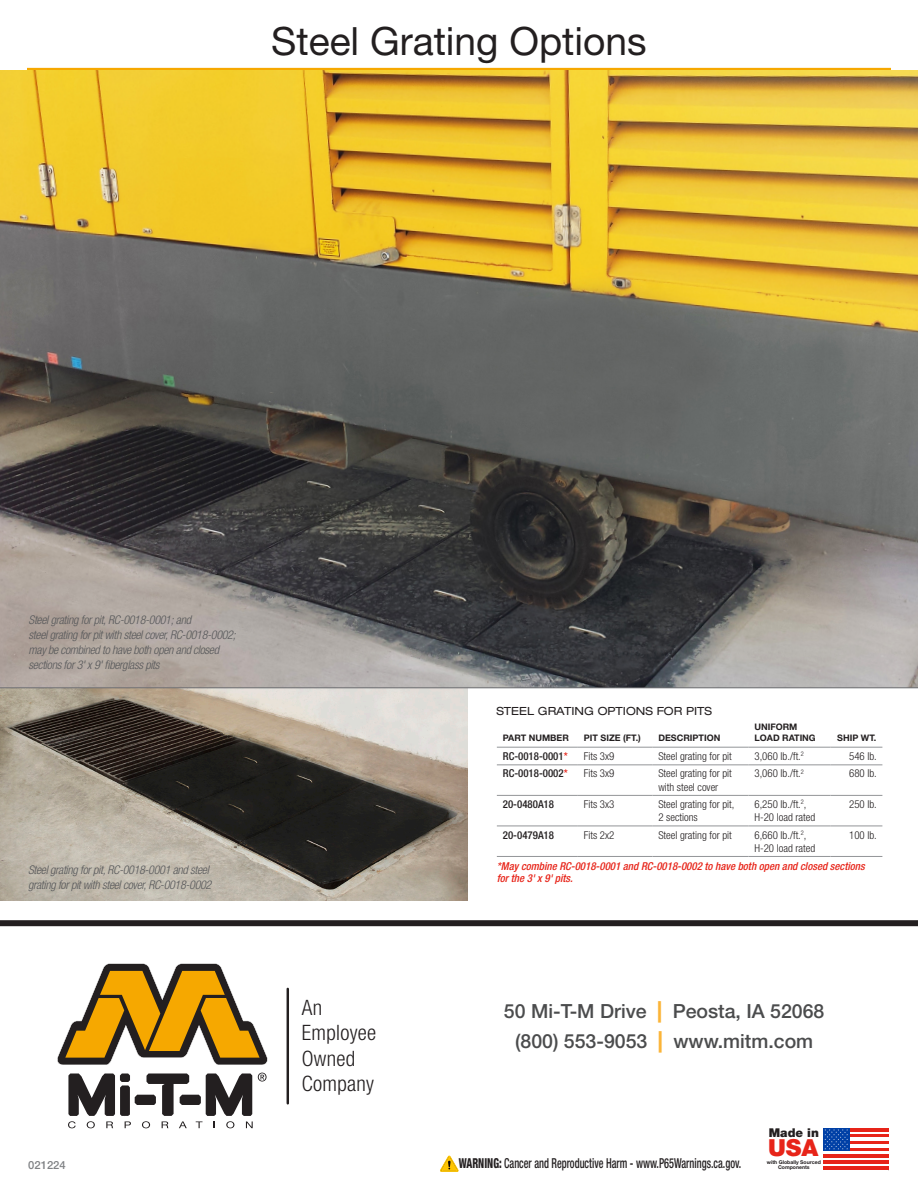
<style>
.page{position:relative;width:918px;height:1188px;background:#fff}
.page>*{position:absolute;margin:0;border:0;box-sizing:border-box;transform-origin:0 0}
.t1{font:39px "Helvetica Neue LT Std";color:#231f20}
.t2{font:900 23.55px "Helvetica Neue LT Std";color:#e72419}
.t3{font:300 condensed 21.3px/25.5px "Helvetica Neue LT Std";letter-spacing:.015em;color:#231f20}
.t4{font:500 19.5px/30px "Helvetica Neue LT Std";color:#4b4c4d;text-align:center}
.t5{font:500 condensed 13.65px "Helvetica Neue LT Std";color:#231f20;scale:.75 1}
.t6{font:900 12.15px "Helvetica Neue LT Std";color:#231f20}
.t7{font:italic 300 condensed 12px/15px "Helvetica Neue LT Std";letter-spacing:-.025em;color:#57585a}
.t8{font:expanded 11.25px "Helvetica Neue LT Std";color:#231f20}
.t9{font:500 11.25px "Helvetica Neue LT Std";color:#808285}
.CHART_TEXT{font:300 condensed 10.8px/13px "Helvetica Neue LT Std";color:#231f20}
.CHART_MODEL_NUMBERS{font:italic 500 condensed 10.8px "Helvetica Neue LT Std";color:#e72419}
.CHART_MODEL_NUMBERS-2{font:500 condensed 10.8px "Helvetica Neue LT Std";color:#231f20}
.CHART_MODEL_NUMBERS-3{font:300 condensed 10.8px "Helvetica Neue LT Std";color:#231f20}
.CHARTS_HEADINGS{font:700 9px/10.8px "Helvetica Neue LT Std";color:#231f20}
.t10{font:700 5.25px/5.2px "Helvetica Neue LT Std";color:#231f20;text-align:center}
.s1{color:#e72419}
.s2{font-weight:800;font-size:21.45px;color:#fbb438}
.s3{font-weight:800}
</style>
<div class="page">
<hr style="left:27px;top:68px;width:864px;height:3px;background:#f6a800">
<svg style="left:57px;top:963px;width:211px;height:102px"></svg>
<svg style="left:68px;top:1073px;width:199px;height:55px"></svg>
<hr style="left:287px;top:989px;width:2px;height:114px;background:#231f20">
<div style="left:0;top:920px;width:918px;height:6px;background:#231f20"></div>
<svg style="left:823px;top:1128px;width:66px;height:43px"></svg>
<svg style="left:440px;top:1156px;width:18px;height:16px"></svg>
<img style="left:0;top:688px;width:467px;height:213px">
<img style="left:0;top:71px;width:918px;height:616px">
<hr style="left:0;top:687px;width:918px;height:1px;background:#6c6d70">
<hr style="left:497px;top:747px;width:81px;height:1px;background:#939598">
<hr style="left:578px;top:747px;width:74px;height:1px;background:#939598">
<hr style="left:652px;top:747px;width:97px;height:1px;background:#939598">
<hr style="left:748px;top:747px;width:83px;height:1px;background:#939598">
<hr style="left:831px;top:747px;width:51px;height:1px;background:#939598">
<hr style="left:831px;top:765px;width:51px;height:1px;background:#939598">
<hr style="left:831px;top:795px;width:51px;height:1px;background:#939598">
<hr style="left:831px;top:826px;width:51px;height:1px;background:#939598">
<hr style="left:831px;top:856px;width:51px;height:1px;background:#939598">
<hr style="left:497px;top:765px;width:81px;height:1px;background:#939598">
<hr style="left:578px;top:765px;width:74px;height:1px;background:#939598">
<hr style="left:652px;top:765px;width:97px;height:1px;background:#939598">
<hr style="left:748px;top:765px;width:83px;height:1px;background:#939598">
<hr style="left:497px;top:795px;width:81px;height:1px;background:#939598">
<hr style="left:578px;top:795px;width:74px;height:1px;background:#939598">
<hr style="left:652px;top:795px;width:97px;height:1px;background:#939598">
<hr style="left:748px;top:795px;width:83px;height:1px;background:#939598">
<hr style="left:497px;top:826px;width:81px;height:1px;background:#939598">
<hr style="left:578px;top:826px;width:74px;height:1px;background:#939598">
<hr style="left:652px;top:826px;width:97px;height:1px;background:#939598">
<hr style="left:748px;top:826px;width:83px;height:1px;background:#939598">
<hr style="left:497px;top:856px;width:81px;height:1px;background:#939598">
<hr style="left:578px;top:856px;width:74px;height:1px;background:#939598">
<hr style="left:652px;top:856px;width:97px;height:1px;background:#939598">
<hr style="left:748px;top:856px;width:83px;height:1px;background:#939598">
<p class="t1" style="left:271px;top:18px;width:377px">Steel Grating Options</p>
<p class="t7" style="left:29px;top:613px;width:164px">Steel grating for pit, RC-0018-0001; and</p>
<p class="t7" style="left:29px;top:628px;width:208px">steel grating for pit with steel cover, RC-0018-0002; may be combined to have both open and closed</p>
<p class="t7" style="left:29px;top:658px;width:132px">sections for 3' x 9' fiberglass pits</p>
<p class="t7" style="left:28px;top:862px;width:185px">Steel grating for pit, RC-0018-0001 and steel grating for pit with steel cover, RC-0018-0002</p>
<p class="t9" style="left:28px;top:1158px;width:39px">021224</p>
<h3 class="t3" style="left:302px;top:994px;width:76px">An<br>Employee<br>Owned<br>Company</h3>
<p class="t8" style="left:496px;top:705px;width:217px">STEEL GRATING OPTIONS FOR PITS</p>
<p class="CHARTS_HEADINGS" style="left:503px;top:732px;width:68px">PART NUMBER</p>
<p class="CHARTS_HEADINGS" style="left:584px;top:732px;width:58px">PIT SIZE (FT.)</p>
<p class="CHARTS_HEADINGS" style="left:658px;top:732px;width:63px">DESCRIPTION</p>
<p class="CHARTS_HEADINGS" style="left:754px;top:722px;width:63px">UNIFORM<br>LOAD RATING</p>
<p class="CHARTS_HEADINGS" style="left:837px;top:732px;width:41px">SHIP WT.</p>
<p class="CHART_MODEL_NUMBERS-2" style="left:503px;top:750px;width:66px">RC-0018-0001<span class="s1">*</span></p>
<p class="CHART_MODEL_NUMBERS-3" style="left:584px;top:750px;width:32px">Fits 3x9</p>
<p class="CHART_TEXT" style="left:658px;top:750px;width:75px">Steel grating for pit</p>
<p class="CHART_TEXT" style="left:754px;top:750px;width:51px">3,060 lb./ft.<sup>2</sup></p>
<p class="CHART_TEXT" style="left:849px;top:750px;width:29px">546 lb.</p>
<p class="CHART_MODEL_NUMBERS-2" style="left:503px;top:767px;width:66px">RC-0018-0002<span class="s1">*</span></p>
<p class="CHART_MODEL_NUMBERS-3" style="left:584px;top:767px;width:32px">Fits 3x9</p>
<p class="CHART_TEXT" style="left:658px;top:767px;width:75px">Steel grating for pit with steel cover</p>
<p class="CHART_TEXT" style="left:754px;top:767px;width:51px">3,060 lb./ft.<sup>2</sup></p>
<p class="CHART_TEXT" style="left:849px;top:767px;width:29px">680 lb.</p>
<p class="CHART_MODEL_NUMBERS-2" style="left:503px;top:798px;width:53px">20-0480A18</p>
<p class="CHART_MODEL_NUMBERS-3" style="left:584px;top:798px;width:32px">Fits 3x3</p>
<p class="CHART_TEXT" style="left:658px;top:798px;width:78px">Steel grating for pit,</p>
<p class="CHART_TEXT" style="left:658px;top:811px;width:41px">2 sections</p>
<p class="CHART_TEXT" style="left:754px;top:798px;width:54px">6,250 lb./ft.<sup>2</sup>,</p>
<p class="CHART_TEXT" style="left:754px;top:811px;width:62px">H-20 load rated</p>
<p class="CHART_TEXT" style="left:849px;top:798px;width:29px">250 lb.</p>
<p class="CHART_MODEL_NUMBERS-2" style="left:503px;top:828px;width:53px">20-0479A18</p>
<p class="CHART_MODEL_NUMBERS-3" style="left:584px;top:829px;width:32px">Fits 2x2</p>
<p class="CHART_TEXT" style="left:658px;top:828px;width:75px">Steel grating for pit</p>
<p class="CHART_TEXT" style="left:754px;top:828px;width:54px">6,660 lb./ft.<sup>2</sup>,</p>
<p class="CHART_TEXT" style="left:754px;top:841px;width:62px">H-20 load rated</p>
<p class="CHART_TEXT" style="left:849px;top:828px;width:29px">100 lb.</p>
<p class="CHART_MODEL_NUMBERS" style="left:497px;top:860px;width:369px">*May combine RC-0018-0001 and RC-0018-0002 to have both open and closed sections</p>
<p class="CHART_MODEL_NUMBERS" style="left:497px;top:872px;width:78px">for the 3' x 9' pits.</p>
<h3 class="t4" style="left:504px;top:996px;width:322px">50 Mi-T-M Drive <span class="s2">|</span> Peosta, IA 52068 (800) 553-9053 <span class="s2">|</span> www.mitm.com</h3>
<p class="t5" style="left:459px;top:1155px;width:378px"><span class="s3">WARNING:</span> Cancer and Reproductive Harm - www.P65Warnings.ca.gov.</p>
<p class="t6" style="left:769px;top:1125px;width:52px">Made in</p>
<p class="t10" style="left:767px;top:1159px;width:55px">with Globally Sourced<br>Components</p>
<p class="t2" style="left:768px;top:1134px;width:52px">USA</p>
</div>
